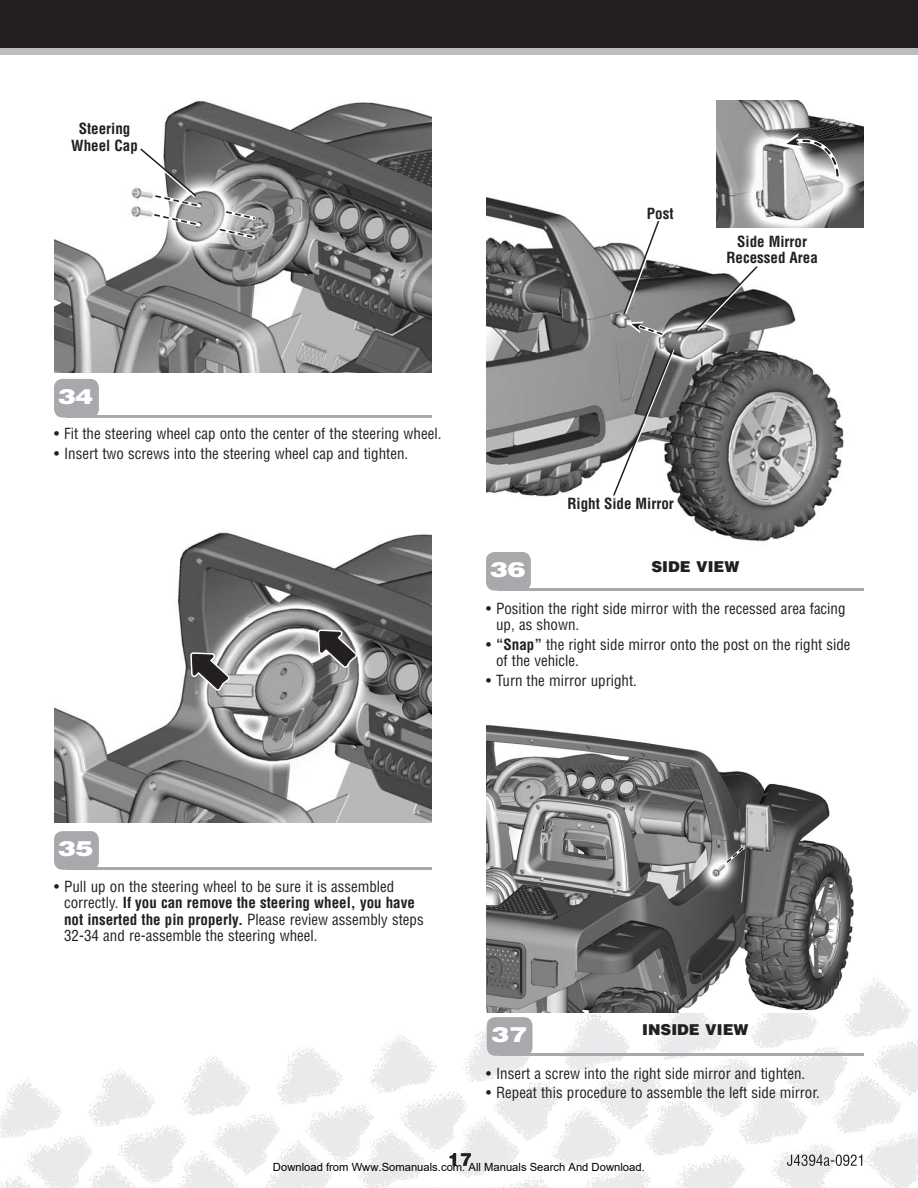
<style>
.page{position:relative;width:918px;height:1188px;background:#fff}
.page>*{position:absolute;margin:0;border:0;box-sizing:border-box;transform-origin:0 0}
.t1{font:900 21px "Helvetica LT Std";letter-spacing:-.025em;color:#fff;scale:1.3 1}
.t2{font:900 18px "Helvetica LT Std";color:#231f20}
.t3{font:condensed 15px/16.5px "Helvetica LT Std";color:#231f20}
.t4{font:700 condensed 15px/16.5px "Helvetica LT Std";color:#231f20;text-align:center}
.t5{font:900 15px "Helvetica LT Std";color:#231f20}
.t6{font:11.25px "Arial";color:#000}
.s1{font-weight:700}
</style>
<div class="page">
<img style="left:0;top:977px;width:918px;height:211px">
<img style="left:787px;top:1155px;width:75px;height:11px">
<img style="left:450px;top:1153px;width:21px;height:13px">
<img style="left:486px;top:195px;width:363px;height:358px">
<svg style="left:627px;top:322px;width:39px;height:16px"></svg>
<img style="left:486px;top:725px;width:374px;height:287px">
<svg style="left:722px;top:845px;width:24px;height:22px"></svg>
<div style="left:0;top:47px;width:918px;height:8px;background:#bbbdbf"></div>
<img style="left:54px;top:100px;width:378px;height:272px">
<svg style="left:216px;top:208px;width:42px;height:33px"></svg>
<div style="left:0;top:0;width:918px;height:48px;background:#231f20"></div>
<div style="left:54px;top:379px;width:45px;height:39px;background:#a7a9ac;border-radius:9px"></div>
<hr style="left:66px;top:415px;width:366px;height:3px;background:#a7a9ac">
<div style="left:486px;top:552px;width:45px;height:39px;background:#a7a9ac;border-radius:9px"></div>
<hr style="left:498px;top:588px;width:366px;height:3px;background:#a7a9ac">
<div style="left:487px;top:1017px;width:45px;height:39px;background:#a7a9ac;border-radius:9px"></div>
<hr style="left:499px;top:1053px;width:365px;height:3px;background:#a7a9ac">
<svg style="left:140px;top:148px;width:63px;height:81px"></svg>
<svg style="left:623px;top:221px;width:38px;height:93px"></svg>
<svg style="left:696px;top:266px;width:63px;height:65px"></svg>
<svg style="left:613px;top:350px;width:61px;height:149px"></svg>
<img style="left:717px;top:100px;width:147px;height:127px">
<svg style="left:780px;top:133px;width:62px;height:47px"></svg>
<div style="left:54px;top:831px;width:45px;height:39px;background:#a7a9ac;border-radius:9px"></div>
<hr style="left:66px;top:867px;width:366px;height:3px;background:#a7a9ac">
<img style="left:54px;top:532px;width:378px;height:290px">
<svg style="left:188px;top:649px;width:42px;height:45px;background:#7b7a7a"></svg>
<svg style="left:315px;top:626px;width:43px;height:45px;background:#757374"></svg>
<p class="t4" style="left:71px;top:122px;width:68px">Steering<br>Wheel Cap</p>
<p class="t4" style="left:647px;top:207px;width:28px">Post</p>
<p class="t4" style="left:726px;top:235px;width:93px">Side Mirror<br>Recessed Area</p>
<h1 class="t1" style="left:58px;top:389px;width:29px">34</h1>
<p class="t3" style="left:54px;top:428px;width:389px">• Fit the steering wheel cap onto the center of the steering wheel.</p>
<p class="t3" style="left:54px;top:447px;width:356px">• Insert two screws into the steering wheel cap and tighten.</p>
<p class="t4" style="left:567px;top:498px;width:108px">Right Side Mirror</p>
<p class="t5" style="left:651px;top:561px;width:89px">SIDE VIEW</p>
<h1 class="t1" style="left:490px;top:562px;width:29px">36</h1>
<p class="t3" style="left:496px;top:602px;width:351px;text-indent:-10px">• Position the right side mirror with the recessed area facing up, as shown.</p>
<p class="t3" style="left:496px;top:638px;width:356px;text-indent:-10px">• <span class="s1">“Snap”</span> the right side mirror onto the post on the right side of the vehicle.</p>
<p class="t3" style="left:486px;top:674px;width:152px">• Turn the mirror upright.</p>
<h1 class="t1" style="left:58px;top:842px;width:29px">35</h1>
<p class="t3" style="left:64px;top:880px;width:361px;text-indent:-10px">• Pull up on the steering wheel to be sure it is assembled correctly. <span class="s1">If you can remove the steering wheel, you have not inserted the pin properly.</span> Please review assembly steps 32-34 and re-assemble the steering wheel.</p>
<h1 class="t1" style="left:491px;top:1028px;width:29px">37</h1>
<p class="t5" style="left:642px;top:1025px;width:108px">INSIDE VIEW</p>
<p class="t3" style="left:486px;top:1067px;width:321px">• Insert a screw into the right side mirror and tighten.</p>
<p class="t3" style="left:486px;top:1087px;width:336px">• Repeat this procedure to assemble the left side mirror.</p>
<p class="t2" style="left:448px;top:1153px;width:26px">17</p>
<p class="t6" style="left:273px;top:1160px;width:373px">Download from Www.Somanuals.com. All Manuals Search And Download.</p>
</div>
